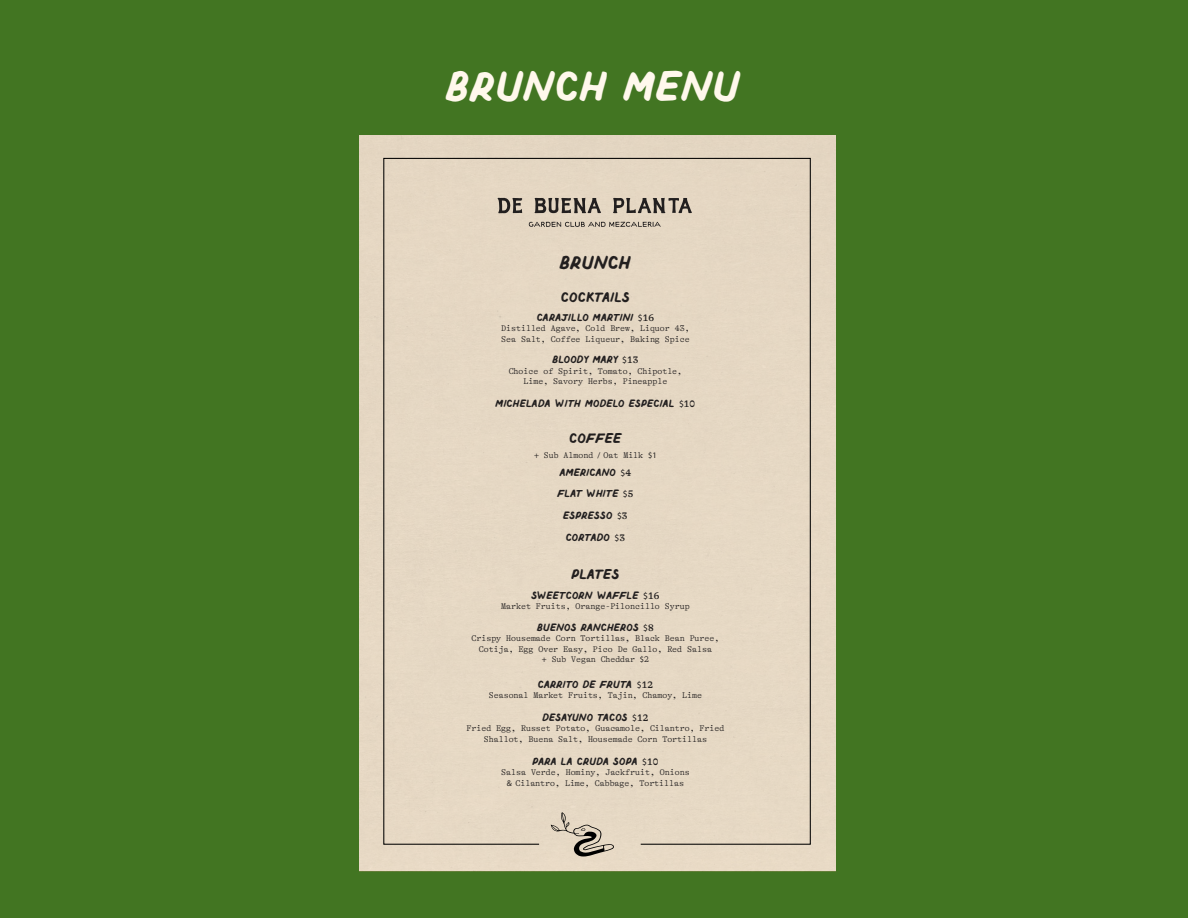
<style>
.page{position:relative;width:1188px;height:918px;background:#427522}
.page>*{position:absolute;margin:0;border:0;box-sizing:border-box;transform-origin:0 0}
.t1{font:43.5px "TAY Barro";color:#fff8ec}
.t2{font:19.2px "TAY Barro";color:#221f1f}
.t3{font:14.4px "TAY Barro";color:#221f1f}
.t4{font:10.8px/21.6px "TAY Barro";color:#221f1f;text-align:center}
.t5{font:300 8.4px/10.5px "GT Alpina Tw Trial";color:#221f1f;text-align:center}
.t6{font:300 8.25px "GT Alpina Tw Trial";color:#221f1f}
.s1{font-family:"Myriad Pro";font-size:9.6px}
.s2{font-family:"GT Alpina Tw Trial";font-weight:500;font-size:9.6px}
.s3{font-family:"Myriad Pro";font-weight:400;font-size:8.25px}
.s4{font-size:8.25px}
.s5{font-family:"Myriad Pro";font-weight:400}
</style>
<div class="page">
<div style="left:360px;top:135px;width:475px;height:736px;background:#e6d7c3"></div>
<svg style="left:551px;top:845px;width:63px;height:11px"></svg>
<div style="left:383px;top:157px;width:428px;height:688px;background:#e5d8c3"></div>
<h1 class="t1" style="left:446px;top:60px;width:296px">BRUNCH MENU</h1>
<h2 class="t2" style="left:560px;top:251px;width:73px">BRUNCH</h2>
<h3 class="t3" style="left:561px;top:288px;width:71px">COCKTAILS</h3>
<p class="t4" style="left:537px;top:306px;width:119px">CARAJILLO MARTINI <span class="s1">$</span><span class="s2">16</span></p>
<p class="t5" style="left:501px;top:324px;width:190px;text-align:left">Distilled Agave, Cold Brew, Liquor 43,<br>Sea Salt, Coffee Liqueur, Baking Spice</p>
<p class="t4" style="left:552px;top:349px;width:88px">BLOODY MARY <span class="s1">$</span><span class="s2">13</span></p>
<p class="t5" style="left:509px;top:366px;width:175px">Choice of Spirit, Tomato, Chipotle,<br>Lime, Savory Herbs, Pineapple</p>
<p class="t4" style="left:496px;top:393px;width:201px">MICHELADA WITH MODELO ESPECIAL <span class="s1">$</span><span class="s2">10</span></p>
<h3 class="t3" style="left:569px;top:430px;width:54px">COFFEE</h3>
<p class="t5" style="left:534px;top:450px;width:124px"><span class="s3">+</span> <span class="s4">Sub</span> Almond <span class="s5">/</span> Oat Milk <span class="s5">$1</span></p>
<p class="t4" style="left:557px;top:461px;width:77px">AMERICANO <span class="s1">$</span><span class="s2">4<br></span>FLAT WHITE <span class="s1">$</span><span class="s2">5<br></span>ESPRESSO <span class="s1">$</span><span class="s2">3<br></span>CORTADO <span class="s1">$</span><span class="s2">3</span></p>
<h3 class="t3" style="left:571px;top:566px;width:50px">PLATES</h3>
<p class="t4" style="left:531px;top:584px;width:130px">SWEETCORN WAFFLE <span class="s1">$</span><span class="s2">16</span></p>
<p class="t5" style="left:501px;top:602px;width:190px">Market Fruits, Orange-Piloncillo Syrup</p>
<p class="t4" style="left:537px;top:616px;width:118px">BUENOS RANCHEROS <span class="s1">$</span><span class="s2">8</span></p>
<p class="t5" style="left:472px;top:634px;width:249px">Crispy Housemade Corn Tortillas, Black Bean Purée,<br>Cotija, Egg Over Easy, Pico De Gallo, Red Salsa</p>
<p class="t6" style="left:542px;top:656px;width:109px"><span class="s5">+</span> Sub Vegan Cheddar <span class="s5">$</span>2</p>
<p class="t4" style="left:538px;top:673px;width:117px">CARRITO DE FRUTA <span class="s1">$</span><span class="s2">12</span></p>
<p class="t5" style="left:489px;top:691px;width:215px">Seasonal Market Fruits, Tajin, Chamoy, Lime</p>
<p class="t4" style="left:542px;top:706px;width:108px">DESAYUNO TACOS <span class="s1">$</span><span class="s2">12</span></p>
<p class="t5" style="left:467px;top:724px;width:259px">Fried Egg, Russet Potato, Guacamole, Cilantro, Fried<br>Shallot, Buena Salt, Housemade Corn Tortillas</p>
<p class="t4" style="left:532px;top:750px;width:128px">PARA LA CRUDA SOPA <span class="s1">$</span><span class="s2">10</span></p>
<p class="t5" style="left:501px;top:768px;width:190px">Salsa Verde, Hominy, Jackfruit, Onions <span class="s5">&amp;</span> Cilantro, Lime, Cabbage, Tortillas</p>
</div>
